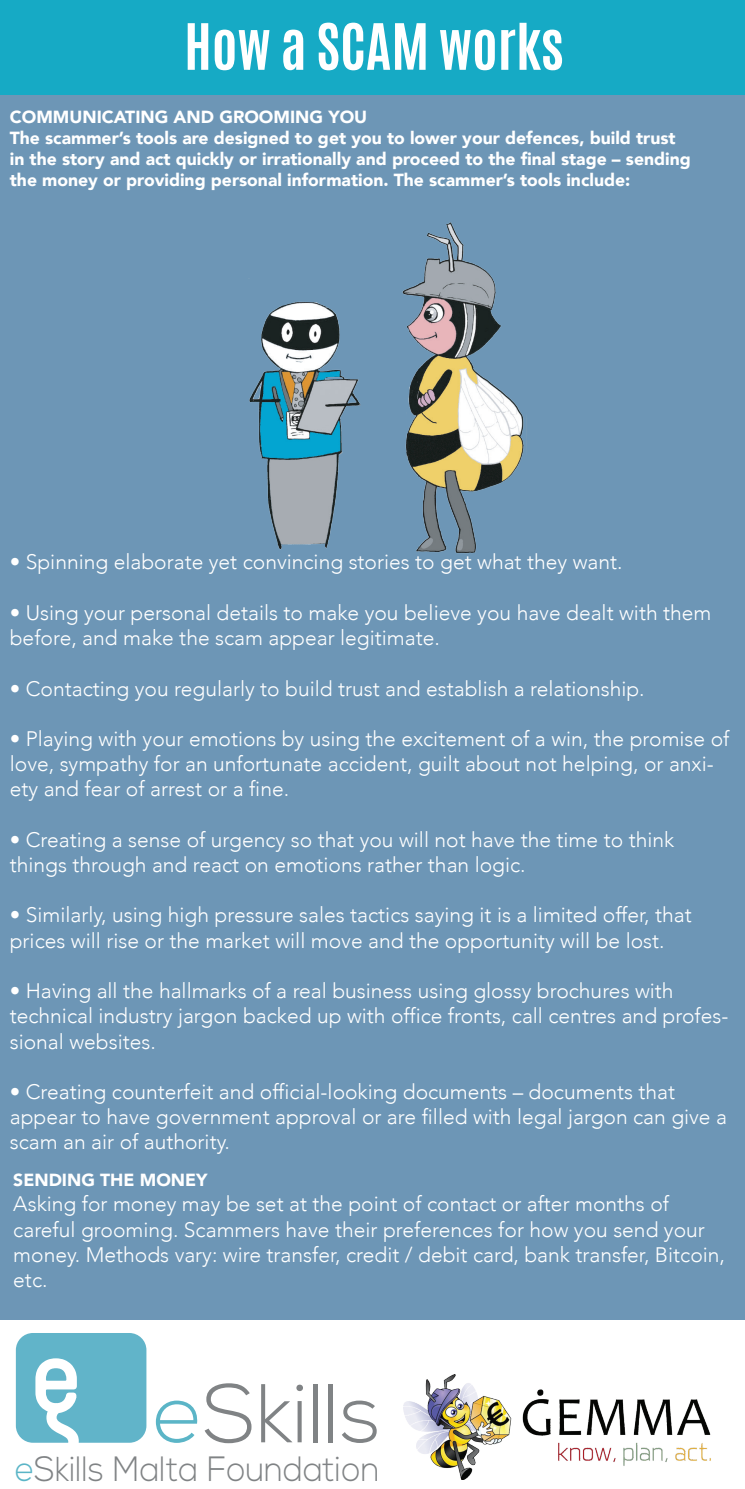
<style>
.page{position:relative;width:745px;height:1489px;background:#fff}
.page>*{position:absolute;margin:0;border:0;box-sizing:border-box;transform-origin:0 0}
.t1{font:300 83.12px "Nexa";color:#808385}
.t2{font:700 54.25px "Antonio";color:#fff}
.t3{font:300 35.18px "Nexa";color:#808385;scale:.93 1}
.t4{font:300 21px/25.2px "Avenir";color:#fff}
.t5{font:900 17.5px/21px "Avenir";color:#fff}
.s1{color:#5bb5c7}
</style>
<div class="page">
<div style="left:0;top:0;width:744px;height:1318px;background:#6d96b6"></div>
<div style="left:0;top:0;width:744px;height:95px;background:#16aac5"></div>
<img style="left:249px;top:222px;width:275px;height:332px">
<div style="left:16px;top:1332px;width:130px;height:110px;background:#61b4c9;border-radius:17px"></div>
<svg style="left:35px;top:1358px;width:44px;height:85px"></svg>
<img style="left:403px;top:1374px;width:308px;height:104px">
<h2 class="t2" style="left:184px;top:6px;width:381px">How a SCAM works</h2>
<p class="t5" style="left:10px;top:106px;width:682px">COMMUNICATING AND GROOMING YOU<br>The scammer’s tools are designed to get you to lower your defences, build trust in the story and act quickly or irrationally and proceed to the final stage – sending the money or providing personal information. The scammer’s tools include:</p>
<p class="t4" style="left:10px;top:549px;width:614px">• Spinning elaborate yet convincing stories to get what they want.</p>
<p class="t4" style="left:10px;top:600px;width:702px">• Using your personal details to make you believe you have dealt with them before, and make the scam appear legitimate.</p>
<p class="t4" style="left:10px;top:675px;width:636px">• Contacting you regularly to build trust and establish a relationship.</p>
<p class="t4" style="left:10px;top:726px;width:720px">• Playing with your emotions by using the excitement of a win, the promise of love, sympathy for an unfortunate accident, guilt about not helping, or anxi&shy;ety and fear of arrest or a fine.</p>
<p class="t4" style="left:10px;top:827px;width:665px">• Creating a sense of urgency so that you will not have the time to think things through and react on emotions rather than logic.</p>
<p class="t4" style="left:10px;top:902px;width:683px">• Similarly, using high pressure sales tactics saying it is a limited offer, that prices will rise or the market will move and the opportunity will be lost.</p>
<p class="t4" style="left:10px;top:978px;width:719px">• Having all the hallmarks of a real business using glossy brochures with technical industry jargon backed up with office fronts, call centres and profes&shy;sional websites.</p>
<p class="t4" style="left:10px;top:1079px;width:718px">• Creating counterfeit and official-looking documents – documents that appear to have government approval or are filled with legal jargon can give a scam an air of authority.</p>
<p class="t5" style="left:13px;top:1168px;width:196px">SENDING THE MONEY</p>
<p class="t4" style="left:13px;top:1191px;width:712px">Asking for money may be set at the point of contact or after months of careful grooming. Scammers have their preferences for how you send your money. Methods vary: wire transfer, credit / debit card, bank transfer, Bitcoin, etc.</p>
<h1 class="t1" style="left:153px;top:1365px;width:229px"><span class="s1">e</span>Skills</h1>
<h3 class="t3" style="left:15px;top:1447px;width:393px"><span class="s1">e</span>Skills Malta Foundation</h3>
</div>
